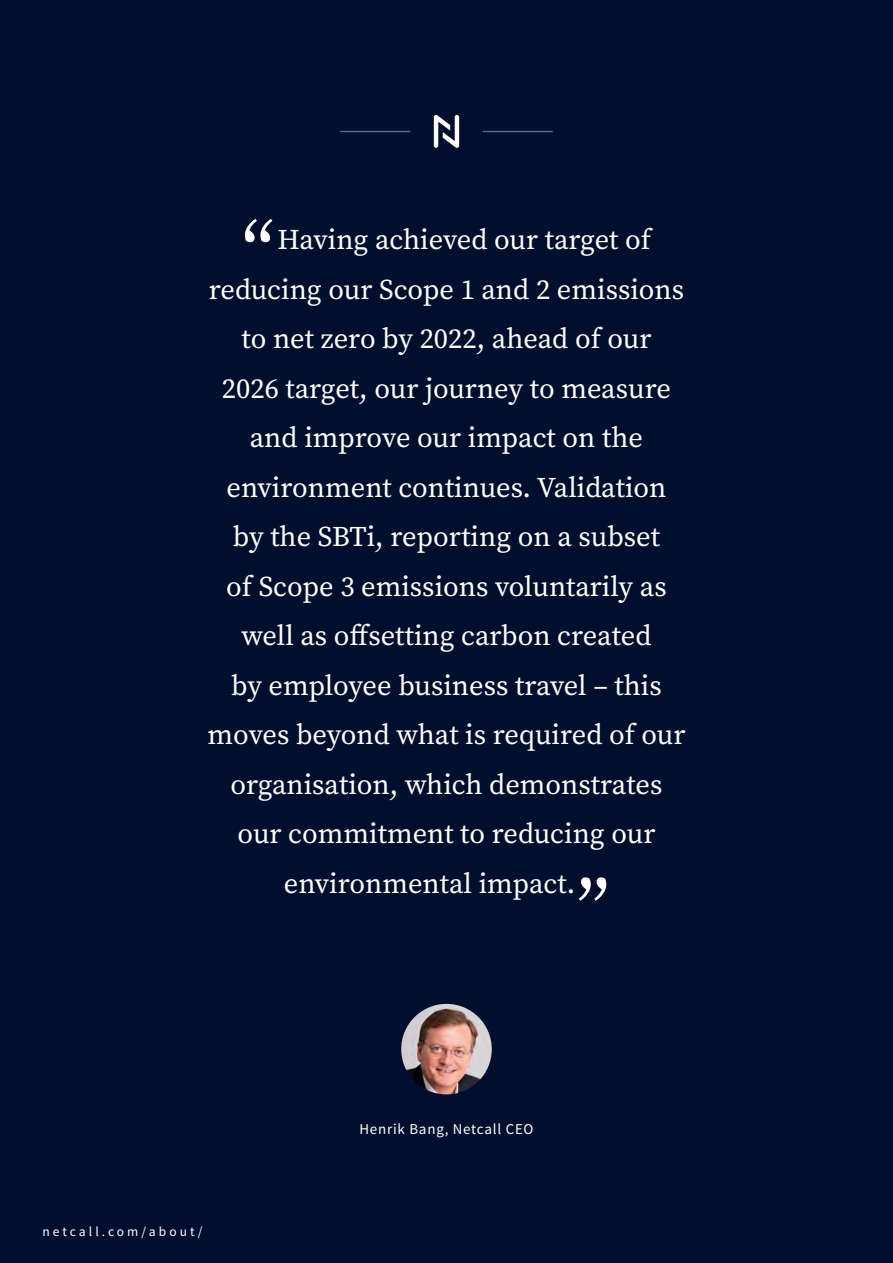
<style>
.page{position:relative;width:893px;height:1263px;background:#010f2e}
.page>*{position:absolute;margin:0;border:0;box-sizing:border-box;transform-origin:0 0}
.t1{font:76.5px "Source Serif Pro";color:#fff}
.t2{font:28.5px "Source Serif Pro";color:#fff}
.t3{font:15px "Source Sans Pro";letter-spacing:.05em;color:#fff}
.t4{font:13.5px "Source Sans Pro";letter-spacing:.225em;color:#fff}
</style>
<div class="page">
<svg style="left:434px;top:115px;width:25px;height:33px"></svg>
<hr style="left:340px;top:131px;width:70px;height:1px;background:#edf0ef">
<hr style="left:483px;top:131px;width:70px;height:1px;background:#edf0ef">
<img style="left:400px;top:1003px;width:92px;height:92px;border-radius:46px">
<div style="left:400px;top:1002px;width:93px;height:94px;border:2px solid #010f2e;border-radius:50%"></div>
<h1 class="t1" style="left:242px;top:199px;width:33px">“</h1>
<p class="t2" style="left:278px;top:221px;width:375px">Having achieved our target of</p>
<p class="t2" style="left:209px;top:270px;width:477px">reducing our Scope 1 and 2 emissions</p>
<p class="t2" style="left:241px;top:320px;width:412px">to net zero by 2022, ahead of our</p>
<p class="t2" style="left:222px;top:369px;width:451px">2026 target, our journey to measure</p>
<p class="t2" style="left:250px;top:419px;width:395px">and improve our impact on the</p>
<p class="t2" style="left:227px;top:468px;width:441px">environment continues. Validation</p>
<p class="t2" style="left:233px;top:518px;width:429px">by the SBTi, reporting on a subset</p>
<p class="t2" style="left:226px;top:567px;width:442px">of Scope 3 emissions voluntarily as</p>
<p class="t2" style="left:241px;top:617px;width:412px">well as offsetting carbon created</p>
<p class="t2" style="left:231px;top:666px;width:432px">by employee business travel – this</p>
<p class="t2" style="left:207px;top:716px;width:480px">moves beyond what is required of our</p>
<p class="t2" style="left:231px;top:765px;width:433px">organisation, which demonstrates</p>
<p class="t2" style="left:238px;top:815px;width:419px">our commitment to reducing our</p>
<p class="t2" style="left:284px;top:864px;width:293px">environmental impact.</p>
<h1 class="t1" style="left:577px;top:858px;width:33px">”</h1>
<p class="t4" style="left:43px;top:1223px;width:162px">netcall.com/about/</p>
<p class="t3" style="left:359px;top:1120px;width:175px">Henrik Bang, Netcall CEO</p>
</div>
